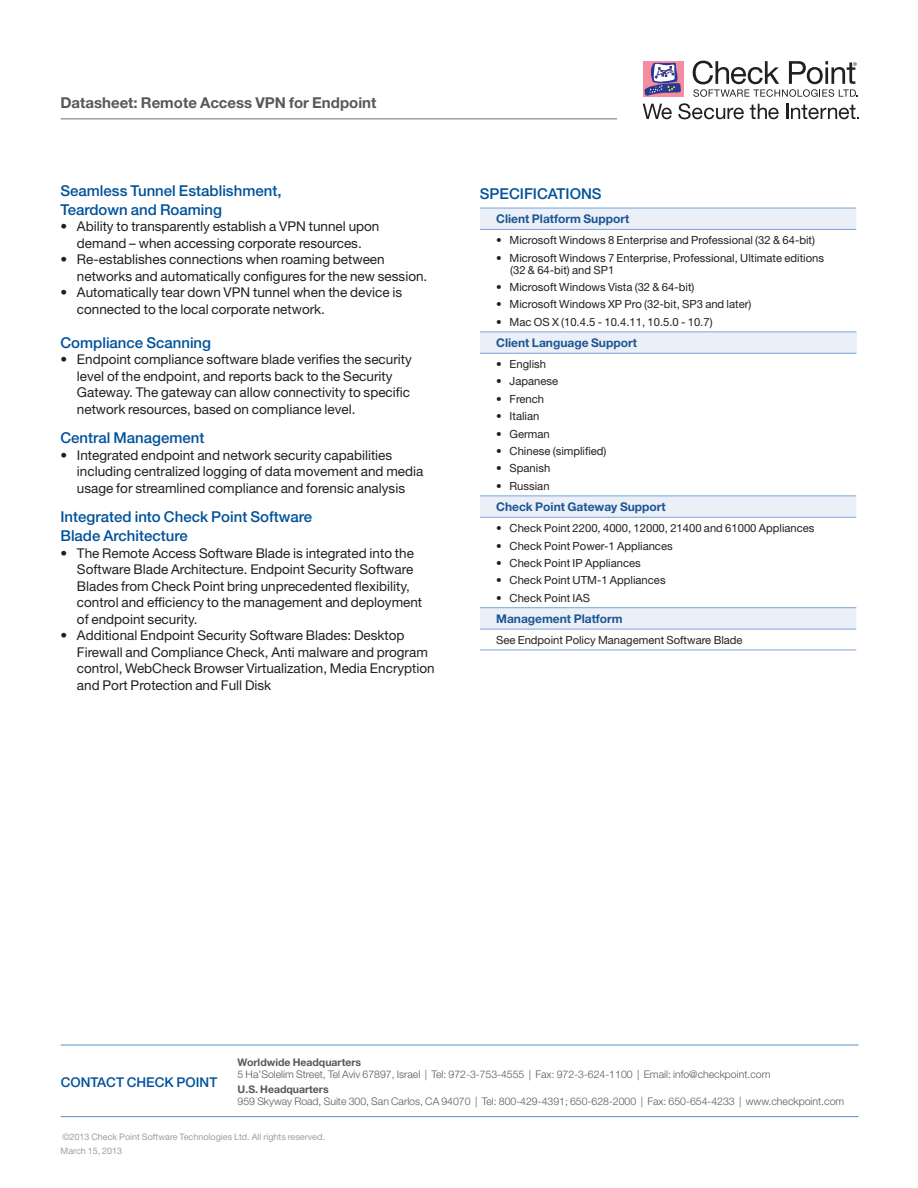
<style>
.page{position:relative;width:918px;height:1188px;background:#fff}
.page>*{position:absolute;margin:0;border:0;box-sizing:border-box;transform-origin:0 0}
.Subhead_1{font:500 15px/18.8px "Helvetica Neue";color:#01529a}
.t1{font:700 15px "Helvetica Neue";color:#57585a}
.t2{font:13.5px/16.5px "Helvetica Neue";color:#231f20}
.t3{font:500 13.5px "Helvetica Neue";color:#01529a}
.table_head{font:700 12px "Helvetica Neue";color:#1d5592}
.table_body_2{font:11.25px/12px "Helvetica Neue";color:#231f20}
.t4{font:300 10.5px "Helvetica Neue";color:#57585a}
.t5{font:700 10.5px "Helvetica Neue";color:#57585a}
.t6{font:9px/14.7px "Helvetica Neue";color:#9d9fa2}
</style>
<div class="page">
<hr style="left:61px;top:118px;width:556px;height:1px;background:#6c6d70">
<div style="left:643px;top:61px;width:41px;height:35px;background:#f48da0"></div>
<svg style="left:644px;top:63px;width:37px;height:33px"></svg>
<svg style="left:643px;top:104px;width:29px;height:15px"></svg>
<svg style="left:678px;top:103px;width:66px;height:16px"></svg>
<svg style="left:750px;top:104px;width:29px;height:15px"></svg>
<svg style="left:786px;top:104px;width:72px;height:15px"></svg>
<svg style="left:693px;top:61px;width:165px;height:36px"></svg>
<hr style="left:61px;top:1116px;width:797px;height:1px;background:#5090cc">
<hr style="left:61px;top:1045px;width:797px;height:1px;background:#5090cc">
<svg style="left:480px;top:209px;width:376px;height:420px"></svg>
<div style="left:480px;top:332px;width:376px;height:21px;background:#ebf0f8"></div>
<hr style="left:480px;top:229px;width:376px;height:1px;background:#7aa5d7">
<hr style="left:480px;top:331px;width:376px;height:1px;background:#7aa5d7">
<hr style="left:480px;top:208px;width:376px;height:1px;background:#7aa5d7">
<hr style="left:480px;top:353px;width:376px;height:1px;background:#7aa5d7">
<hr style="left:480px;top:496px;width:376px;height:1px;background:#7aa5d7">
<hr style="left:480px;top:517px;width:376px;height:1px;background:#7aa5d7">
<hr style="left:480px;top:607px;width:376px;height:1px;background:#7aa5d7">
<hr style="left:480px;top:629px;width:376px;height:1px;background:#7aa5d7">
<hr style="left:480px;top:650px;width:376px;height:1px;background:#7aa5d7">
<p class="t1" style="left:61px;top:94px;width:317px">Datasheet: Remote Access VPN for Endpoint</p>
<p class="Subhead_1" style="left:60px;top:181px;width:223px">Seamless Tunnel Establishment,<br>Teardown and Roaming</p>
<p class="t2" style="left:60px;top:218px;width:320px;text-align:center">• Ability to transparently establish a VPN tunnel upon demand – when accessing corporate resources.</p>
<p class="t2" style="left:77px;top:251px;width:352px;text-indent:-16px">• Re-establishes connections when roaming between networks and automatically configures for the new session.</p>
<p class="t2" style="left:77px;top:284px;width:327px;text-indent:-16px">• Automatically tear down VPN tunnel when the device is connected to the local corporate network.</p>
<p class="Subhead_1" style="left:60px;top:333px;width:152px">Compliance Scanning</p>
<p class="t2" style="left:77px;top:351px;width:336px;text-indent:-16px">• Endpoint compliance software blade verifies the security level of the endpoint, and reports back to the Security Gateway. The gateway can allow connectivity to specific network resources, based on compliance level.</p>
<p class="Subhead_1" style="left:60px;top:428px;width:145px">Central Management</p>
<p class="t2" style="left:77px;top:446px;width:348px;text-indent:-16px">• Integrated endpoint and network security capabilities including centralized logging of data movement and media usage for streamlined compliance and forensic analysis</p>
<p class="Subhead_1" style="left:60px;top:507px;width:253px">Integrated into Check Point Software<br>Blade Architecture</p>
<p class="t2" style="left:77px;top:544px;width:347px;text-indent:-16px">• The Remote Access Software Blade is integrated into the Software Blade Architecture. Endpoint Security Software Blades from Check Point bring unprecedented flexibility, control and efficiency to the management and deployment of endpoint security.</p>
<p class="t2" style="left:77px;top:627px;width:359px;text-indent:-16px">• Additional Endpoint Security Software Blades: Desktop Firewall and Compliance Check, Anti malware and program control, WebCheck Browser Virtualization, Media Encryption and Port Protection and Full Disk</p>
<p class="Subhead_1" style="left:480px;top:184px;width:123px">SPECIFICATIONS</p>
<p class="table_head" style="left:496px;top:212px;width:135px">Client Platform Support</p>
<p class="table_body_2" style="left:496px;top:234px;width:320px">• Microsoft Windows 8 Enterprise and Professional (32 &amp; 64-bit)</p>
<p class="table_body_2" style="left:510px;top:252px;width:315px;text-indent:-14px">• Microsoft Windows 7 Enterprise, Professional, Ultimate editions (32 &amp; 64-bit) and SP1</p>
<p class="table_body_2" style="left:496px;top:281px;width:200px">• Microsoft Windows Vista (32 &amp; 64-bit)</p>
<p class="table_body_2" style="left:496px;top:298px;width:257px">• Microsoft Windows XP Pro (32-bit, SP3 and later)</p>
<p class="table_body_2" style="left:496px;top:316px;width:218px">• Mac OS X (10.4.5 - 10.4.11, 10.5.0 - 10.7)</p>
<p class="table_head" style="left:496px;top:336px;width:142px">Client Language Support</p>
<p class="table_body_2" style="left:496px;top:358px;width:51px">• English</p>
<p class="table_body_2" style="left:496px;top:375px;width:64px">• Japanese</p>
<p class="table_body_2" style="left:496px;top:393px;width:50px">• French</p>
<p class="table_body_2" style="left:496px;top:410px;width:45px">• Italian</p>
<p class="table_body_2" style="left:496px;top:428px;width:55px">• German</p>
<p class="table_body_2" style="left:496px;top:445px;width:112px">• Chinese (simplified)</p>
<p class="table_body_2" style="left:496px;top:462px;width:56px">• Spanish</p>
<p class="table_body_2" style="left:496px;top:480px;width:55px">• Russian</p>
<p class="table_head" style="left:496px;top:500px;width:171px">Check Point Gateway Support</p>
<p class="table_body_2" style="left:496px;top:522px;width:320px">• Check Point 2200, 4000, 12000, 21400 and 61000 Appliances</p>
<p class="table_body_2" style="left:496px;top:539px;width:178px">• Check Point Power-1 Appliances</p>
<p class="table_body_2" style="left:496px;top:557px;width:146px">• Check Point IP Appliances</p>
<p class="table_body_2" style="left:496px;top:574px;width:171px">• Check Point UTM-1 Appliances</p>
<p class="table_body_2" style="left:496px;top:592px;width:96px">• Check Point IAS</p>
<p class="table_head" style="left:496px;top:611px;width:128px">Management Platform</p>
<p class="table_body_2" style="left:496px;top:634px;width:248px">See Endpoint Policy Management Software Blade</p>
<p class="t3" style="left:61px;top:1074px;width:158px">CONTACT CHECK POINT</p>
<p class="t5" style="left:238px;top:1056px;width:125px">Worldwide Headquarters</p>
<p class="t4" style="left:238px;top:1068px;width:534px">5 Ha’Solelim Street, Tel Aviv 67897, Israel | Tel: 972-3-753-4555 | Fax: 972-3-624-1100 | Email: info@checkpoint.com</p>
<p class="t5" style="left:238px;top:1083px;width:93px">U.S. Headquarters</p>
<p class="t4" style="left:238px;top:1095px;width:608px">959 Skyway Road, Suite 300, San Carlos, CA 94070 | Tel: 800-429-4391; 650-628-2000 | Fax: 650-654-4233 | www.checkpoint.com</p>
<p class="t6" style="left:61px;top:1129px;width:266px">©2013 Check Point Software Technologies Ltd. All rights reserved.<br>March 15, 2013</p>
</div>
